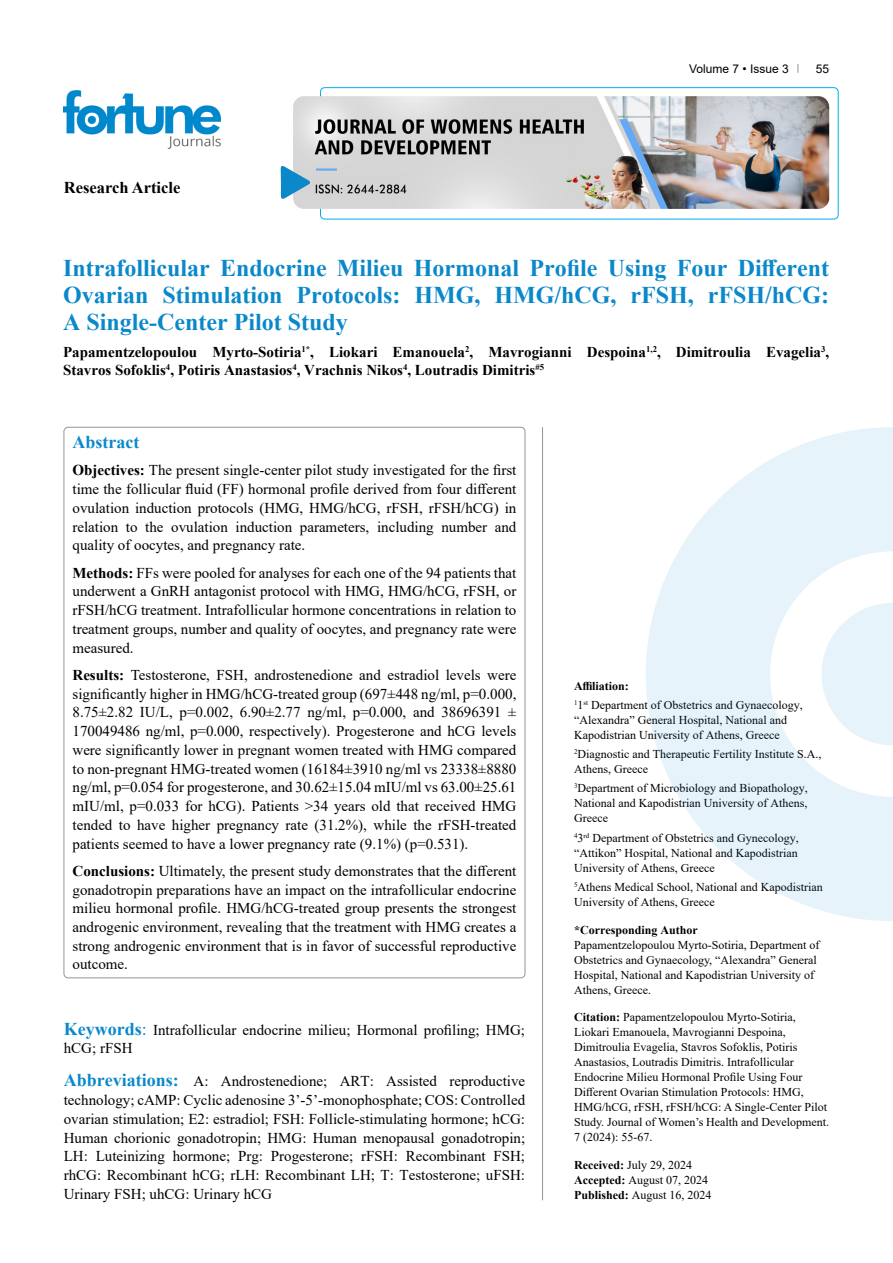
<style>
.page{position:relative;width:893px;height:1263px;background:#fff}
.page>*{position:absolute;margin:0;border:0;box-sizing:border-box;transform-origin:0 0}
.t1{font:700 24px/27px "Times New Roman";color:#0a88ca;text-align:justify}
.t2{font:700 18px "Times New Roman";color:#0a88ca}
.t3{font:700 16.5px "Times New Roman";color:#000}
.t4{font:15px/18.8px "Times New Roman";color:#000;text-align:justify}
.t5{font:700 15px/18.5px "Times New Roman";color:#000}
.t6{font:12px/15px "Times New Roman";color:#000}
.t7{font:700 12px "Times New Roman";color:#000}
.t8{font:12px "Arial";color:#000}
.s1{font-weight:700}
.s2{font-weight:700;font-size:18px;color:#0a88ca}
.s3{font-size:18px;color:#0a88ca}
</style>
<div class="page">
<div style="left:320px;top:87px;width:518px;height:132px;border:1px solid #00aeef;border-radius:4px"></div>
<img style="left:64px;top:90px;width:157px;height:59px">
<img style="left:293px;top:96px;width:536px;height:113px">
<svg style="left:281px;top:166px;width:29px;height:33px"></svg>
<svg style="left:646px;top:427px;width:247px;height:494px;fill:#e6f3fa"></svg>
<svg style="left:821px;top:603px;width:72px;height:142px"></svg>
<hr style="left:542px;top:427px;width:1px;height:773px;background:#939598">
<p class="t3" style="left:64px;top:175px;width:118px">Research Article</p>
<p class="t8" style="left:689px;top:60px;width:101px">Volume 7 • Issue 3</p>
<p class="t8" style="left:816px;top:60px;width:15px">55</p>
<h1 class="t1" style="left:63px;top:254px;width:768px">Intrafollicular Endocrine Milieu Hormonal Profile Using Four Different Ovarian Stimulation Protocols: HMG, HMG/hCG, rFSH, rFSH/hCG:<br>A Single-Center Pilot Study</h1>
<p class="t5" style="left:63px;top:342px;width:768px">Papamentzelopoulou Myrto-Sotiria<sup>1*</sup>, Liokari Emanouela<sup>2</sup>, Mavrogianni Despoina<sup>1,2</sup>, Dimitroulia Evagelia<sup>3</sup>,<br>Stavros Sofoklis<sup>4</sup>, Potiris Anastasios<sup>4</sup>, Vrachnis Nikos<sup>4</sup>, Loutradis Dimitris<sup>#5</sup></p>
<p class="t2" style="left:72px;top:429px;width:68px">Abstract</p>
<p class="t4" style="left:72px;top:460px;width:445px"><span class="s1">Objectives:</span> The present single-center pilot study investigated for the first time the follicular fluid (FF) hormonal profile derived from four different ovulation induction protocols (HMG, HMG/hCG, rFSH, rFSH/hCG) in relation to the ovulation induction parameters, including number and quality of oocytes, and pregnancy rate.</p>
<p class="t4" style="left:72px;top:563px;width:445px"><span class="s1">Methods:</span> FFs were pooled for analyses for each one of the 94 patients that underwent a GnRH antagonist protocol with HMG, HMG/hCG, rFSH, or rFSH/hCG treatment. Intrafollicular hormone concentrations in relation to treatment groups, number and quality of oocytes, and pregnancy rate were measured.</p>
<p class="t4" style="left:72px;top:665px;width:445px"><span class="s1">Results:</span> Testosterone, FSH, androstenedione and estradiol levels were significantly higher in HMG/hCG-treated group (697±448 ng/ml, p=0.000, 8.75±2.82 IU/L, p=0.002, 6.90±2.77 ng/ml, p=0.000, and 38696391 ± 170049486 ng/ml, p=0.000, respectively). Progesterone and hCG levels were significantly lower in pregnant women treated with HMG compared to non-pregnant HMG-treated women (16184±3910 ng/ml vs 23338±8880 ng/ml, p=0.054 for progesterone, and 30.62±15.04 mIU/ml vs 63.00±25.61 mIU/ml, p=0.033 for hCG). Patients &gt;34 years old that received HMG tended to have higher pregnancy rate (31.2%), while the rFSH-treated patients seemed to have a lower pregnancy rate (9.1%) (p=0.531).</p>
<p class="t4" style="left:72px;top:861px;width:445px"><span class="s1">Conclusions:</span> Ultimately, the present study demonstrates that the different gonadotropin preparations have an impact on the intrafollicular endocrine milieu hormonal profile. HMG/hCG-treated group presents the strongest androgenic environment, revealing that the treatment with HMG creates a strong androgenic environment that is in favor of successful reproductive outcome.</p>
<p class="t4" style="left:64px;top:1020px;width:463px"><span class="s2">Keywords</span><span class="s3">:</span> Intrafollicular endocrine milieu; Hormonal profiling; HMG; hCG; rFSH</p>
<p class="t4" style="left:64px;top:1071px;width:463px"><span class="s2">Abbreviations:</span> A: Androstenedione; ART: Assisted reproductive technology; cAMP: Cyclic adenosine 3’-5’-monophosphate; COS: Controlled ovarian stimulation; E2: estradiol; FSH: Follicle-stimulating hormone; hCG:<br>Human chorionic gonadotropin; HMG: Human menopausal gonadotropin; LH: Luteinizing hormone; Prg: Progesterone; rFSH: Recombinant FSH; rhCG: Recombinant hCG; rLH: Recombinant LH; T: Testosterone; uFSH:<br>Urinary FSH; uhCG: Urinary hCG</p>
<p class="t6" style="left:574px;top:676px;width:230px;line-height:19.2px"><span class="s1">Affiliation:<br></span><sup>1</sup>1<sup>st</sup> Department of Obstetrics and Gynaecology,</p>
<p class="t6" style="left:574px;top:712px;width:214px">“Alexandra” General Hospital, National and<br>Kapodistrian University of Athens, Greece</p>
<p class="t6" style="left:574px;top:746px;width:249px"><sup>2</sup>Diagnostic and Therapeutic Fertility Institute S.A.,<br>Athens, Greece</p>
<p class="t6" style="left:574px;top:780px;width:235px;text-align:justify"><sup>3</sup>Department of Microbiology and Biopathology, National and Kapodistrian University of Athens, Greece</p>
<p class="t6" style="left:574px;top:830px;width:226px;text-align:justify"><sup>4</sup>3<sup>rd</sup> Department of Obstetrics and Gynecology, “Attikon” Hospital, National and Kapodistrian University of Athens, Greece</p>
<p class="t6" style="left:574px;top:879px;width:250px"><sup>5</sup>Athens Medical School, National and Kapodistrian<br>University of Athens, Greece</p>
<p class="t7" style="left:574px;top:921px;width:125px">*Corresponding Author</p>
<p class="t6" style="left:574px;top:937px;width:247px">Papamentzelopoulou Myrto-Sotiria, Department of Obstetrics and Gynaecology, “Alexandra” General Hospital, National and Kapodistrian University of Athens, Greece.</p>
<p class="t6" style="left:574px;top:1009px;width:257px"><span class="s1">Citation:</span> Papamentzelopoulou Myrto-Sotiria, Liokari Emanouela, Mavrogianni Despoina, Dimitroulia Evagelia, Stavros Sofoklis, Potiris Anastasios, Loutradis Dimitris. Intrafollicular Endocrine Milieu Hormonal Profile Using Four Different Ovarian Stimulation Protocols: HMG, HMG/hCG, rFSH, rFSH/hCG: A Single-Center Pilot Study. Journal of Women’s Health and Development.<br>7 (2024): 55-67.</p>
<p class="t6" style="left:574px;top:1157px;width:139px"><span class="s1">Received:</span> July 29, 2024<br><span class="s1">Accepted:</span> August 07, 2024<br><span class="s1">Published:</span> August 16, 2024</p>
</div>
